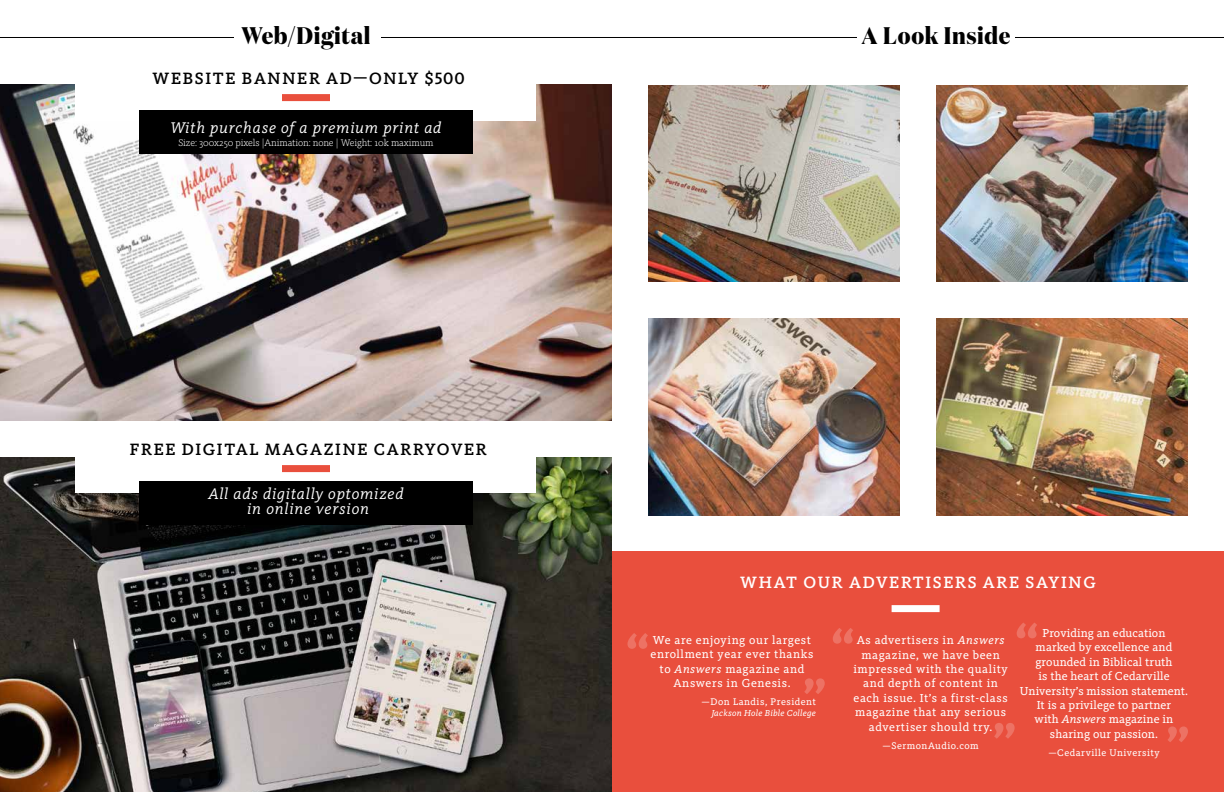
<style>
.page{position:relative;width:1224px;height:792px;background:#fff}
.page>*{position:absolute;margin:0;border:0;box-sizing:border-box;transform-origin:0 0}
.t1{font:700 24px "Domaine Display Narrow";letter-spacing:.025em;color:#000}
.t2{font:500 17px "Kievit Slab OT";letter-spacing:.1em;color:#000}
.t3{font:500 17px "Kievit Slab OT";letter-spacing:.1em;color:#fff}
.t4{font:italic 16px/15px "Kievit Slab OT";letter-spacing:.05em;color:#fff;text-align:center}
.t5{font:12px/14.4px "Kievit Slab OT";letter-spacing:.045em;color:#fff;text-align:center}
.t6{font:12px/14.4px "Kievit Slab OT";letter-spacing:.01em;color:#fff;text-align:center}
.t7{font:10px "Kievit Slab OT";letter-spacing:.05em;color:#fff}
.t8{font:300 10px "Kievit Slab OT";letter-spacing:-.01em;color:#fff}
.t9{font:italic 9px "Kievit Slab OT";letter-spacing:.03em;color:#fff}
.s1{font-style:italic}
</style>
<div class="page">
<img style="left:0;top:85px;width:612px;height:336px">
<img style="left:0;top:457px;width:612px;height:335px">
<div style="left:76px;top:51px;width:460px;height:70px;background:#fff"></div>
<div style="left:76px;top:423px;width:460px;height:70px;background:#fff"></div>
<div style="left:139px;top:481px;width:334px;height:43px;background:#000"></div>
<div style="left:139px;top:110px;width:334px;height:44px;background:#000"></div>
<div style="left:282px;top:465px;width:48px;height:7px;background:#e94f3d"></div>
<div style="left:282px;top:94px;width:48px;height:7px;background:#e94f3d"></div>
<hr style="left:0;top:37px;width:612px;height:1px;background:#000">
<hr style="left:612px;top:37px;width:612px;height:1px;background:#000">
<div style="left:234px;top:3px;width:146px;height:55px;background:#fff"></div>
<div style="left:857px;top:3px;width:158px;height:70px;background:#fff"></div>
<div style="left:612px;top:552px;width:612px;height:240px;background:#e94f3d"></div>
<div style="left:892px;top:605px;width:48px;height:7px;background:#fff"></div>
<img style="left:648px;top:319px;width:252px;height:196px">
<img style="left:648px;top:85px;width:252px;height:197px">
<img style="left:936px;top:319px;width:252px;height:196px">
<img style="left:936px;top:85px;width:252px;height:197px">
<svg style="left:627px;top:633px;width:21px;height:16px"></svg>
<svg style="left:804px;top:678px;width:21px;height:16px"></svg>
<svg style="left:1017px;top:623px;width:20px;height:15px"></svg>
<svg style="left:1168px;top:726px;width:20px;height:16px"></svg>
<svg style="left:833px;top:628px;width:20px;height:16px"></svg>
<svg style="left:994px;top:723px;width:21px;height:16px"></svg>
<h1 class="t1" style="left:242px;top:20px;width:130px">Web/Digital</h1>
<h1 class="t1" style="left:861px;top:20px;width:151px">A Look Inside</h1>
<h2 class="t2" style="left:152px;top:69px;width:314px">WEBSITE BANNER AD—ONLY $500</h2>
<h3 class="t4" style="left:171px;top:120px;width:272px">With purchase of a premium print ad</h3>
<p class="t8" style="left:178px;top:137px;width:257px">Size: 300x250 pixels |Animation: none | Weight: 10k maximum</p>
<h2 class="t2" style="left:130px;top:440px;width:358px">FREE DIGITAL MAGAZINE CARRYOVER</h2>
<h3 class="t4" style="left:208px;top:487px;width:197px">All ads digitally optomized in online version</h3>
<h2 class="t3" style="left:740px;top:573px;width:357px">WHAT OUR ADVERTISERS ARE SAYING</h2>
<p class="t5" style="left:651px;top:633px;width:164px">We are enjoying our largest enrollment year ever thanks to <span class="s1">Answers</span> magazine and<br>Answers in Genesis.</p>
<p class="t7" style="left:702px;top:696px;width:116px">—Don Landis, President</p>
<p class="t9" style="left:712px;top:708px;width:106px">Jackson Hole Bible College</p>
<p class="t5" style="left:853px;top:633px;width:156px">As advertisers in <span class="s1">Answers </span>magazine, we have been impressed with the quality and depth of content in each issue. It’s a first-class magazine that any serious advertiser should try.</p>
<p class="t7" style="left:883px;top:739px;width:98px">—SermonAudio.com</p>
<p class="t6" style="left:1020px;top:626px;width:170px">Providing an education<br>marked by excellence and grounded in Biblical truth<br>is the heart of Cedarville<br>University’s mission statement.<br>It is a privilege to partner<br>with <span class="s1">Answers</span> magazine in sharing our passion.</p>
<p class="t7" style="left:1048px;top:747px;width:113px">—Cedarville University</p>
</div>
